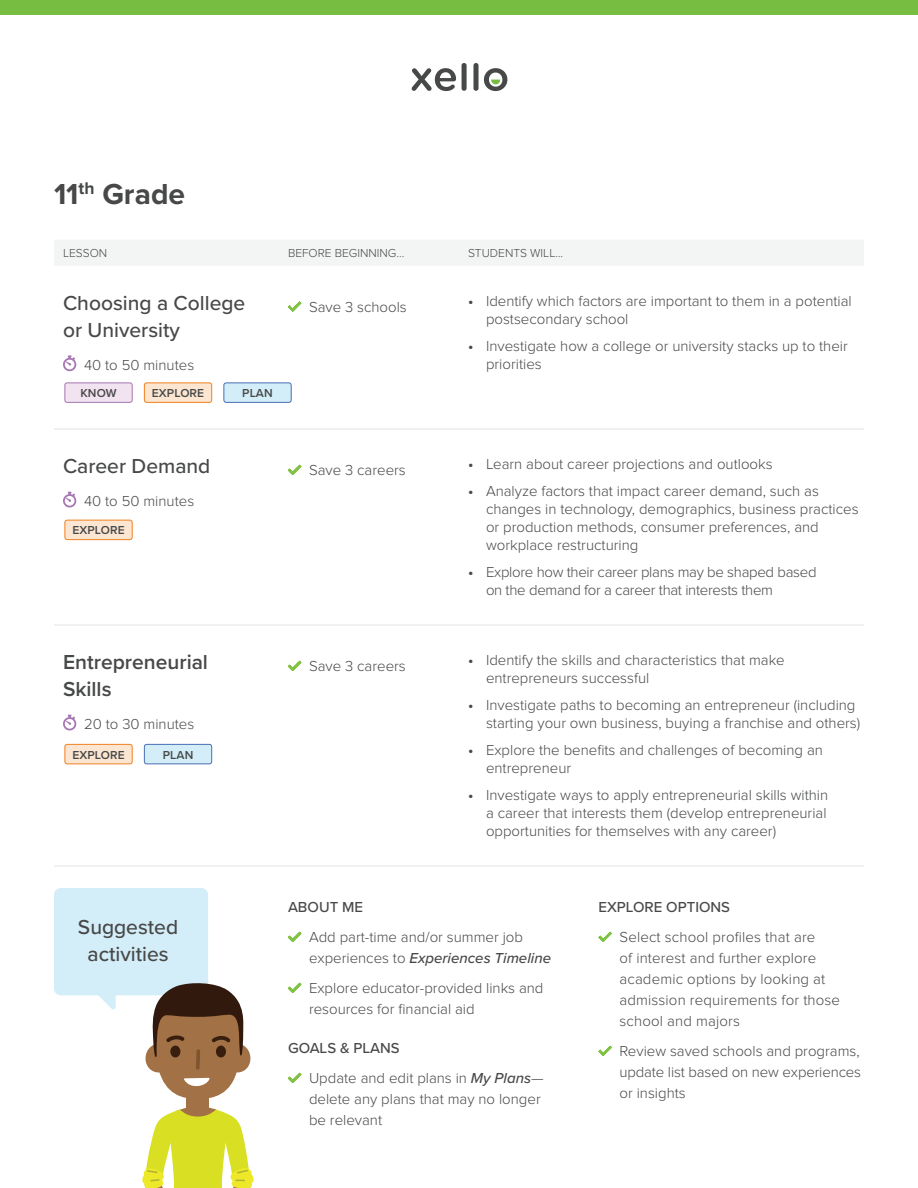
<style>
.page{position:relative;width:918px;height:1188px;background:#fff}
.page>*{position:absolute;margin:0;border:0;box-sizing:border-box;transform-origin:0 0}
.t1{font:700 30px "Proxima Nova";color:#474848}
.t2{font:500 21px/27px "Proxima Nova";color:#474848}
.t3{font:600 21px/27px "Proxima Nova";color:#474848}
.t4{font:500 21px/27px "Proxima Nova";color:#484848;text-align:center}
.t5{font:300 15px/18px "Proxima Nova";color:#474848}
.t6{font:300 15px/18px "Proxima Nova";letter-spacing:-.02em;color:#474848}
.t7{font:500 15px "Proxima Nova";color:#474848}
.t8{font:300 12px "Proxima Nova";color:#474848}
.t9{font:600 12px "Proxima Nova";letter-spacing:.01em;color:#474848}
.s1{font-weight:600}
.s2{font-weight:500;font-style:italic}
.s3{font-weight:500}
</style>
<div class="page">
<svg style="left:462px;top:63px;width:5px;height:28px"></svg>
<svg style="left:412px;top:68px;width:44px;height:23px"></svg>
<svg style="left:473px;top:63px;width:34px;height:28px"></svg>
<div style="left:0;top:0;width:918px;height:15px;background:#77bd42"></div>
<svg style="left:91px;top:995px;width:25px;height:14px"></svg>
<div style="left:54px;top:888px;width:154px;height:107px;background:#d3eef8;border-radius:7px"></div>
<div style="left:187px;top:1092px;width:22px;height:26px;background:#a27145"></div>
<svg style="left:142px;top:1107px;width:112px;height:81px"></svg>
<svg style="left:144px;top:983px;width:107px;height:116px"></svg>
<svg style="left:288px;top:932px;width:13px;height:10px"></svg>
<svg style="left:288px;top:983px;width:13px;height:10px"></svg>
<svg style="left:288px;top:1073px;width:13px;height:10px"></svg>
<svg style="left:598px;top:932px;width:14px;height:10px"></svg>
<svg style="left:598px;top:1046px;width:14px;height:10px"></svg>
<div style="left:54px;top:240px;width:810px;height:25px;background:#f3f4f4"></div>
<hr style="left:54px;top:429px;width:225px;height:1px;background:#e3e3e2">
<hr style="left:279px;top:429px;width:180px;height:1px;background:#e3e3e2">
<hr style="left:459px;top:429px;width:405px;height:1px;background:#e3e3e2">
<hr style="left:54px;top:625px;width:225px;height:1px;background:#e3e3e2">
<hr style="left:279px;top:625px;width:180px;height:1px;background:#e3e3e2">
<hr style="left:459px;top:625px;width:405px;height:1px;background:#e3e3e2">
<hr style="left:54px;top:866px;width:225px;height:1px;background:#e3e3e2">
<hr style="left:279px;top:866px;width:180px;height:1px;background:#e3e3e2">
<hr style="left:459px;top:866px;width:405px;height:1px;background:#e3e3e2">
<svg style="left:63px;top:355px;width:13px;height:16px"></svg>
<svg style="left:288px;top:302px;width:13px;height:10px"></svg>
<svg style="left:63px;top:492px;width:13px;height:16px"></svg>
<svg style="left:288px;top:465px;width:13px;height:10px"></svg>
<svg style="left:63px;top:715px;width:13px;height:16px"></svg>
<svg style="left:288px;top:661px;width:13px;height:10px"></svg>
<div style="left:65px;top:520px;width:67px;height:20px;background:#fce6d1;border-radius:2px"></div>
<div style="left:65px;top:520px;width:68px;height:20px;border:1px solid #f28021;border-radius:2px"></div>
<div style="left:65px;top:744px;width:67px;height:20px;background:#fce6d1;border-radius:2px"></div>
<div style="left:65px;top:744px;width:68px;height:20px;border:1px solid #f28021;border-radius:2px"></div>
<div style="left:144px;top:383px;width:68px;height:19px;background:#fce6d1;border-radius:2px"></div>
<div style="left:144px;top:382px;width:68px;height:21px;border:1px solid #f28021;border-radius:2px"></div>
<div style="left:65px;top:383px;width:67px;height:19px;background:#f1e3ef;border-radius:2px"></div>
<div style="left:65px;top:382px;width:68px;height:21px;border:1px solid #a776b2;border-radius:2px"></div>
<div style="left:144px;top:744px;width:68px;height:20px;background:#d3eef8;border-radius:2px"></div>
<div style="left:144px;top:744px;width:68px;height:20px;border:1px solid #496eb4;border-radius:2px"></div>
<div style="left:224px;top:383px;width:67px;height:19px;background:#d3eef8;border-radius:2px"></div>
<div style="left:224px;top:383px;width:68px;height:20px;border:1px solid #496eb4;border-radius:2px"></div>
<h1 class="t1" style="left:54px;top:176px;width:133px">11<sup>th</sup> Grade</h1>
<p class="t8" style="left:63px;top:246px;width:46px">LESSON</p>
<p class="t8" style="left:288px;top:246px;width:118px">BEFORE BEGINNING...</p>
<p class="t8" style="left:468px;top:246px;width:97px">STUDENTS WILL...</p>
<h2 class="t2" style="left:63px;top:288px;width:184px">Choosing a College or University</h2>
<p class="t5" style="left:84px;top:356px;width:112px">40 to 50 minutes</p>
<p class="t5" style="left:309px;top:298px;width:99px">Save 3 schools</p>
<p class="t5" style="left:486px;top:292px;width:367px;text-indent:-18px"><span class="s1">•</span> Identify which factors are important to them in a potential postsecondary school</p>
<p class="t5" style="left:486px;top:337px;width:363px;text-indent:-18px"><span class="s1">•</span> Investigate how a college or university stacks up to their priorities</p>
<p class="t9" style="left:80px;top:384px;width:38px">KNOW</p>
<p class="t9" style="left:152px;top:384px;width:54px">EXPLORE</p>
<h2 class="t2" style="left:63px;top:452px;width:149px">Career Demand</h2>
<p class="t5" style="left:84px;top:492px;width:112px">40 to 50 minutes</p>
<p class="t9" style="left:72px;top:521px;width:54px">EXPLORE</p>
<h2 class="t3" style="left:63px;top:648px;width:147px">Entrepreneurial<br>Skills</h2>
<p class="t5" style="left:84px;top:715px;width:112px">20 to 30 minutes</p>
<p class="t9" style="left:72px;top:746px;width:54px">EXPLORE</p>
<p class="t9" style="left:163px;top:746px;width:32px">PLAN</p>
<h2 class="t4" style="left:78px;top:913px;width:102px">Suggested activities</h2>
<p class="t9" style="left:242px;top:384px;width:32px">PLAN</p>
<p class="t5" style="left:309px;top:461px;width:98px">Save 3 careers</p>
<p class="t5" style="left:468px;top:455px;width:306px"><span class="s1">•</span> Learn about career projections and outlooks</p>
<p class="t5" style="left:486px;top:482px;width:374px;text-indent:-18px"><span class="s1">•</span> Analyze factors that impact career demand, such as changes in technology, demographics, business practices or production methods, consumer preferences, and workplace restructuring</p>
<p class="t6" style="left:486px;top:563px;width:332px;text-indent:-18px"><span class="s1">•</span> Explore how their career plans may be shaped based on the demand for a career that interests them</p>
<p class="t5" style="left:309px;top:657px;width:98px">Save 3 careers</p>
<p class="t5" style="left:486px;top:651px;width:300px;text-indent:-18px"><span class="s1">•</span> Identify the skills and characteristics that make entrepreneurs successful</p>
<p class="t5" style="left:486px;top:696px;width:376px;text-indent:-18px"><span class="s1">•</span> Investigate paths to becoming an entrepreneur (including starting your own business, buying a franchise and others)</p>
<p class="t5" style="left:486px;top:741px;width:338px;text-indent:-18px"><span class="s1">•</span> Explore the benefits and challenges of becoming an entrepreneur</p>
<p class="t5" style="left:486px;top:786px;width:344px;text-align:justify;text-indent:-18px"><span class="s1">•</span> Investigate ways to apply entrepreneurial skills within a career that interests them (develop entrepreneurial opportunities for themselves with any career)</p>
<p class="t7" style="left:288px;top:896px;width:77px">ABOUT ME</p>
<p class="t5" style="left:309px;top:927px;width:244px;line-height:21px">Add part-time and/or summer job experiences to <span class="s2">Experiences Timeline</span></p>
<p class="t5" style="left:309px;top:978px;width:236px;line-height:21px">Explore educator-provided links and resources for financial aid</p>
<p class="t5" style="left:309px;top:1033px;width:236px;line-height:30px;text-indent:-21px"><span class="s3">GOALS &amp; PLANS<br></span>Update and edit plans in <span class="s2">My Plans</span>—</p>
<p class="t5" style="left:309px;top:1089px;width:233px;line-height:21px">delete any plans that may no longer be relevant</p>
<p class="t7" style="left:599px;top:896px;width:133px">EXPLORE OPTIONS</p>
<p class="t5" style="left:620px;top:927px;width:222px;line-height:21px">Select school profiles that are<br>of interest and further explore academic options by looking at admission requirements for those school and majors</p>
<p class="t5" style="left:620px;top:1041px;width:243px;line-height:21px;text-align:justify">Review saved schools and programs, update list based on new experiences or insights</p>
</div>
